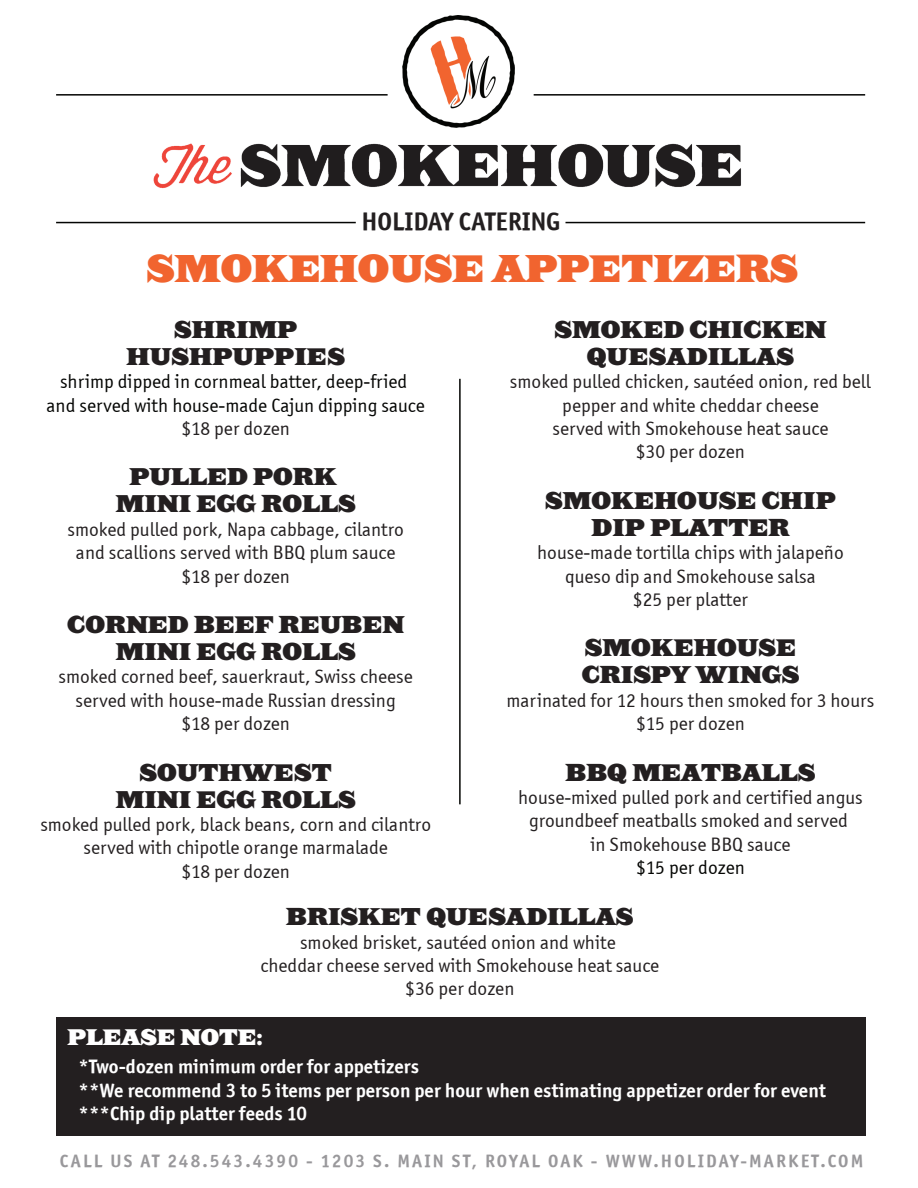
<style>
.page{position:relative;width:918px;height:1188px;background:#fff}
.page>*{position:absolute;margin:0;border:0;box-sizing:border-box;transform-origin:0 0}
.t1{font:36px "Saracen HTF Black";color:#f1642f}
.t2{font:25.5px "Officina Sans ITCTT Bold";color:#231f20}
.t3{font:22.5px/27px "Saracen HTF Black";color:#231f20;text-align:center}
.t4{font:21px "Saracen HTF Black";color:#fff}
.t5{font:19.5px/23.4px "Officina Sans ITCTT Book";color:#231f20;text-align:center}
.t6{font:19.5px/23.4px "Officina Sans ITCTT Bold";color:#fff}
.t7{font:19.5px/23.4px "Officina Sans ITCTT Book";color:#040503;text-align:center}
.t8{font:18px "Officina Sans ITCTT Bold";letter-spacing:.12em;color:#99989b}
</style>
<div class="page">
<img style="left:403px;top:15px;width:112px;height:113px">
<hr style="left:56px;top:94px;width:332px;height:2px;background:#040503">
<hr style="left:534px;top:94px;width:331px;height:2px;background:#040503">
<img style="left:153px;top:143px;width:588px;height:46px">
<hr style="left:56px;top:222px;width:300px;height:1px;background:#040503">
<hr style="left:459px;top:379px;width:2px;height:425px;background:#040503">
<hr style="left:566px;top:222px;width:299px;height:1px;background:#040503">
<div style="left:56px;top:1017px;width:809px;height:118px;background:#231f20"></div>
<h2 class="t2" style="left:362px;top:205px;width:200px">HOLIDAY CATERING</h2>
<h1 class="t1" style="left:147px;top:244px;width:653px">SMOKEHOUSE APPETIZERS</h1>
<p class="t3" style="left:127px;top:316px;width:220px">SHRIMP<br>HUSHPUPPIES</p>
<p class="t7" style="left:47px;top:370px;width:380px">shrimp dipped in cornmeal batter, deep-fried and served with house-made Cajun dipping sauce</p>
<p class="t5" style="left:181px;top:417px;width:110px">$18 per dozen</p>
<p class="t3" style="left:116px;top:463px;width:241px">PULLED PORK<br>MINI EGG ROLLS</p>
<p class="t5" style="left:68px;top:518px;width:338px">smoked pulled pork, Napa cabbage, cilantro and scallions served with BBQ plum sauce $18 per dozen</p>
<p class="t3" style="left:67px;top:611px;width:339px">CORNED BEEF REUBEN<br>MINI EGG ROLLS</p>
<p class="t5" style="left:59px;top:665px;width:356px">smoked corned beef, sauerkraut, Swiss cheese served with house-made Russian dressing<br>$18 per dozen</p>
<p class="t3" style="left:116px;top:759px;width:241px">SOUTHWEST<br>MINI EGG ROLLS</p>
<p class="t5" style="left:40px;top:813px;width:392px">smoked pulled pork, black beans, corn and cilantro served with chipotle orange marmalade<br>$18 per dozen</p>
<p class="t3" style="left:555px;top:316px;width:273px">SMOKED CHICKEN<br>QUESADILLAS</p>
<p class="t5" style="left:510px;top:370px;width:363px">smoked pulled chicken, sautéed onion, red bell pepper and white cheddar cheese<br>served with Smokehouse heat sauce<br>$30 per dozen</p>
<p class="t3" style="left:545px;top:487px;width:292px">SMOKEHOUSE CHIP<br>DIP PLATTER</p>
<p class="t5" style="left:537px;top:541px;width:308px">house-made tortilla chips with jalapeño queso dip and Smokehouse salsa<br>$25 per platter</p>
<p class="t3" style="left:582px;top:634px;width:219px;text-align:left">SMOKEHOUSE<br>CRISPY WINGS</p>
<p class="t5" style="left:507px;top:689px;width:369px">marinated for 12 hours then smoked for 3 hours $15 per dozen</p>
<p class="t3" style="left:565px;top:759px;width:252px">BBQ MEATBALLS</p>
<p class="t5" style="left:518px;top:786px;width:346px">house-mixed pulled pork and certified angus groundbeef meatballs smoked and served<br>in Smokehouse BBQ sauce</p>
<p class="t7" style="left:636px;top:856px;width:110px">$15 per dozen</p>
<p class="t3" style="left:286px;top:903px;width:349px">BRISKET QUESADILLAS</p>
<p class="t5" style="left:260px;top:930px;width:400px">smoked brisket, sautéed onion and white<br>cheddar cheese served with Smokehouse heat sauce $36 per dozen</p>
<p class="t4" style="left:67px;top:1023px;width:197px">PLEASE NOTE:</p>
<p class="t6" style="left:79px;top:1055px;width:749px">*Two-dozen minimum order for appetizers<br>**We recommend 3 to 5 items per person per hour when estimating appetizer order for event ***Chip dip platter feeds 10</p>
<p class="t8" style="left:60px;top:1149px;width:805px">CALL US AT 248.543.4390 - 1203 S. MAIN ST, ROYAL OAK - WWW.HOLIDAY-MARKET.COM</p>
</div>
